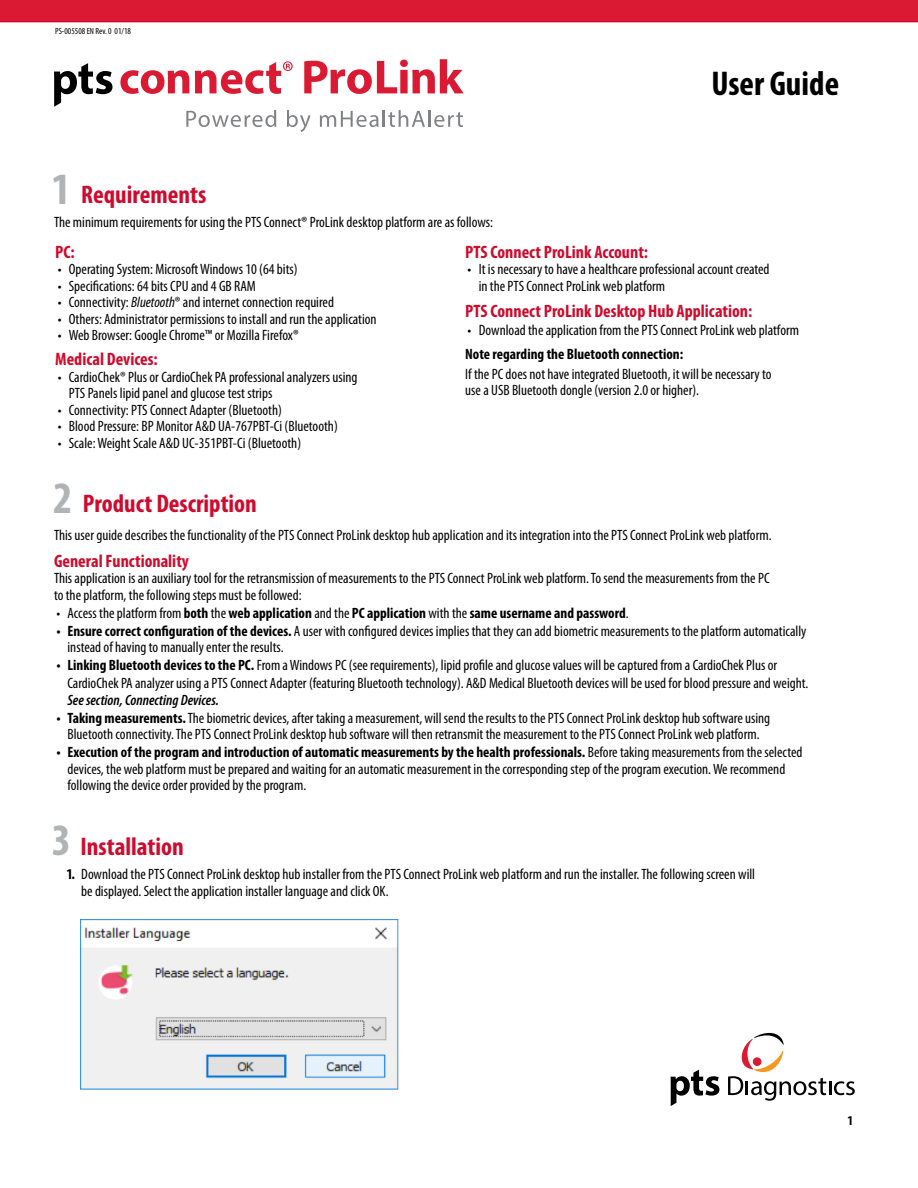
<style>
.page{position:relative;width:918px;height:1188px;background:#fff}
.page>*{position:absolute;margin:0;border:0;box-sizing:border-box;transform-origin:0 0}
.t1{font:700 condensed 34.5px "Myriad Pro";color:#000}
.t2{font:700 condensed 25.5px "Myriad Pro";color:#cf0a2c}
.t3{font:700 condensed 18px "Myriad Pro";color:#cf0a2c}
.t4{font:condensed 15px/16.5px "Myriad Pro";color:#000}
.t5{font:700 condensed 15px "Myriad Pro";color:#000}
.t6{font:italic 600 condensed 15px "Myriad Pro";color:#000}
.t7{font:700 condensed 13.5px "Myriad Pro";color:#000}
.t8{font:condensed 9px "Myriad Pro";color:#000}
.s1{font-size:45px;color:#b1b4b6}
.s2{font-stretch:normal}
.s3{font-style:italic}
.s4{font-weight:400}
.s5{font-weight:700}
</style>
<div class="page">
<div style="left:0;top:0;width:918px;height:22px;background:#da1a32"></div>
<svg style="left:120px;top:70px;width:69px;height:24px"></svg>
<svg style="left:195px;top:61px;width:98px;height:33px"></svg>
<svg style="left:54px;top:63px;width:59px;height:44px"></svg>
<svg style="left:304px;top:59px;width:160px;height:35px"></svg>
<svg style="left:186px;top:110px;width:90px;height:17px"></svg>
<svg style="left:287px;top:110px;width:24px;height:22px"></svg>
<svg style="left:320px;top:110px;width:143px;height:17px"></svg>
<img style="left:81px;top:920px;width:317px;height:170px">
<svg style="left:671px;top:1070px;width:48px;height:36px"></svg>
<svg style="left:728px;top:1033px;width:127px;height:68px"></svg>
<div style="left:753px;top:1057px;width:8px;height:9px;background:#da1a32;border-radius:50%"></div>
<p class="t8" style="left:55px;top:26px;width:77px">PS-005508 EN Rev. 0 01/18</p>
<h2 class="t2" style="left:52px;top:178px;width:156px"><span class="s1">1</span> Requirements</h2>
<p class="t4" style="left:54px;top:214px;width:441px">The minimum requirements for using the PTS Connect<span class="s2">®</span> ProLink desktop platform are as follows:</p>
<h1 class="t1" style="left:712px;top:61px;width:129px">User Guide</h1>
<p class="t3" style="left:55px;top:240px;width:21px">PC:</p>
<p class="t4" style="left:58px;top:261px;width:241px">• Operating System: Microsoft Windows 10 (64 bits)</p>
<p class="t4" style="left:58px;top:277px;width:200px">• Specifications: 64 bits CPU and 4 GB RAM</p>
<p class="t4" style="left:58px;top:294px;width:278px">• Connectivity: <span class="s3">Bluetooth</span>® and internet connection required</p>
<p class="t4" style="left:58px;top:310px;width:320px">• Others: Administrator permissions to install and run the application</p>
<p class="t4" style="left:58px;top:327px;width:242px">• Web Browser: Google Chrome™ or Mozilla Firefox®</p>
<p class="t3" style="left:55px;top:348px;width:104px">Medical Devices:</p>
<p class="t4" style="left:69px;top:368px;width:290px;text-indent:-11px">• CardioChek® Plus or CardioChek PA professional analyzers using<br>PTS Panels lipid panel and glucose test strips</p>
<p class="t4" style="left:58px;top:401px;width:226px">• Connectivity: PTS Connect Adapter (Bluetooth)</p>
<p class="t4" style="left:58px;top:418px;width:282px">• Blood Pressure: BP Monitor A&amp;D UA-767PBT-Ci (Bluetooth)</p>
<p class="t4" style="left:58px;top:434px;width:245px">• Scale: Weight Scale A&amp;D UC-351PBT-Ci (Bluetooth)</p>
<h2 class="t2" style="left:53px;top:488px;width:205px"><span class="s1">2</span> Product Description</h2>
<p class="t3" style="left:465px;top:240px;width:184px">PTS Connect ProLink Account:</p>
<p class="t4" style="left:479px;top:261px;width:292px;text-indent:-11px">• It is necessary to have a healthcare professional account created in the PTS Connect ProLink web platform</p>
<p class="t3" style="left:465px;top:300px;width:289px">PTS Connect ProLink Desktop Hub Application:</p>
<p class="t4" style="left:468px;top:322px;width:333px">• Download the application from the PTS Connect ProLink web platform</p>
<p class="t5" style="left:465px;top:345px;width:220px">Note regarding the Bluetooth connection:</p>
<p class="t4" style="left:465px;top:365px;width:308px">If the PC does not have integrated Bluetooth, it will be necessary to use a USB Bluetooth dongle (version 2.0 or higher).</p>
<p class="t4" style="left:54px;top:526px;width:719px">This user guide describes the functionality of the PTS Connect ProLink desktop hub application and its integration into the PTS Connect ProLink web platform.</p>
<p class="t3" style="left:54px;top:549px;width:137px">General Functionality</p>
<p class="t4" style="left:54px;top:570px;width:717px">This application is an auxiliary tool for the retransmission of measurements to the PTS Connect ProLink web platform. To send the measurements from the PC to the platform, the following steps must be followed:</p>
<p class="t5" style="left:56px;top:603px;width:574px"><span class="s4">• Access the platform from</span> both <span class="s4">the</span> web application <span class="s4">and the</span> PC application <span class="s4">with the</span> same username and password<span class="s4">.</span></p>
<p class="t4" style="left:68px;top:622px;width:740px;text-indent:-11px"><span class="s5">• Ensure correct configuration of the devices.</span> A user with configured devices implies that they can add biometric measurements to the platform automatically instead of having to manually enter the results.</p>
<p class="t4" style="left:68px;top:656px;width:742px;line-height:18px;text-indent:-11px"><span class="s5">• Linking Bluetooth devices to the PC.</span> From a Windows PC (see requirements), lipid profile and glucose values will be captured from a CardioChek Plus or<br>CardioChek PA analyzer using a PTS Connect Adapter (featuring Bluetooth technology). A&amp;D Medical Bluetooth devices will be used for blood pressure and weight.</p>
<p class="t6" style="left:68px;top:690px;width:153px">See section, Connecting Devices.</p>
<p class="t4" style="left:56px;top:709px;width:715px;text-align:center"><span class="s5">• Taking measurements.</span> The biometric devices, after taking a measurement, will send the results to the PTS Connect ProLink desktop hub software using<br>Bluetooth connectivity. The PTS Connect ProLink desktop hub software will then retransmit the measurement to the PTS Connect ProLink web platform.</p>
<p class="t4" style="left:68px;top:744px;width:736px;text-indent:-11px"><span class="s5">• Execution of the program and introduction of automatic measurements by the health professionals.</span> Before taking measurements from the selected devices, the web platform must be prepared and waiting for an automatic measurement in the corresponding step of the program execution. We recommend following the device order provided by the program.</p>
<h2 class="t2" style="left:52px;top:830px;width:133px"><span class="s1">3</span> Installation</h2>
<p class="t4" style="left:81px;top:865px;width:675px;line-height:17.2px;text-indent:-15px"><span class="s5">1.</span> Download the PTS Connect ProLink desktop hub installer from the PTS Connect ProLink web platform and run the installer. The following screen will be displayed. Select the application installer language and click OK.</p>
<p class="t7" style="left:848px;top:1112px;width:7px">1</p>
</div>
